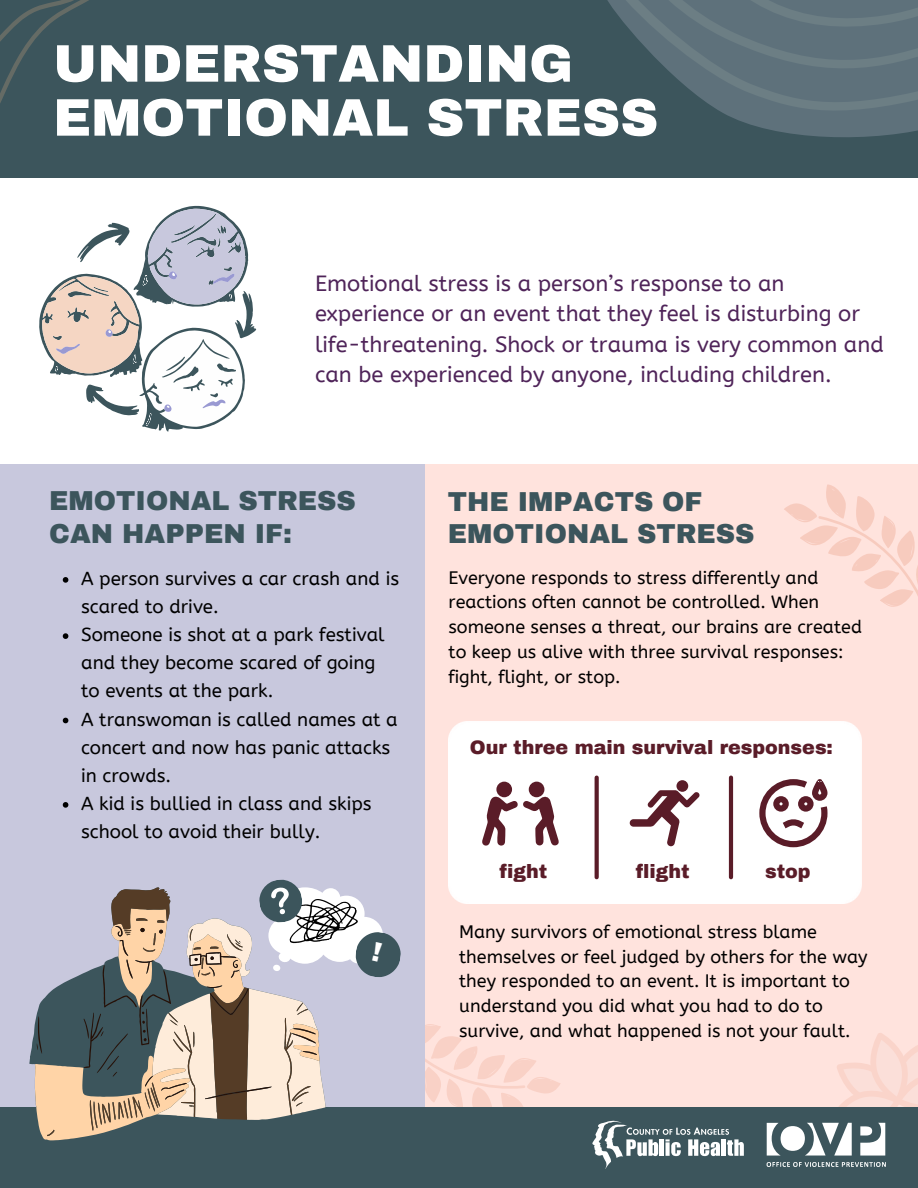
<style>
.page{position:relative;width:918px;height:1188px;background:#fff}
.page>*{position:absolute;margin:0;border:0;box-sizing:border-box;transform-origin:0 0}
.t1{font:900 52.95px/54px "Archivo";color:#fff}
.t2{font:900 26.85px/32.7px "Archivo";color:#3c555c}
.t3{font:21.9px/30.3px "A Bee Zee";color:#4f2459}
.t4{font:900 19.05px "Archivo";color:#5a1c28}
.t5{font:18.75px/28.2px "A Bee Zee";color:#000}
.t6{font:18px/24.8px "A Bee Zee";color:#000}
</style>
<div class="page">
<div style="left:424px;top:464px;width:494px;height:643px;background:#ffe3dd"></div>
<svg style="left:784px;top:484px;width:134px;height:123px"></svg>
<div style="left:0;top:464px;width:425px;height:643px;background:#c8c8dd"></div>
<div style="left:0;top:1107px;width:918px;height:81px;background:#3c555c"></div>
<div style="left:0;top:0;width:918px;height:178px;background:#3c555c"></div>
<svg style="left:35px;top:1018px;width:53px;height:122px"></svg>
<svg style="left:47px;top:889px;width:105px;height:247px"></svg>
<svg style="left:36px;top:926px;width:116px;height:174px;fill:#3c555c"></svg>
<div style="left:449px;top:722px;width:413px;height:181px;background:#fff"></div>
<svg style="left:482px;top:795px;width:77px;height:51px;background:#bca3a8"></svg>
<div style="left:529px;top:782px;width:15px;height:15px;background:#5a1c28;border-radius:50%"></div>
<div style="left:496px;top:782px;width:16px;height:15px;background:#5a1c28;border-radius:50%"></div>
<div style="left:676px;top:780px;width:12px;height:12px;background:#5a1c28;border-radius:50%"></div>
<svg style="left:629px;top:790px;width:70px;height:56px;background:#ccb8bc"></svg>
<svg style="left:759px;top:779px;width:69px;height:68px;background:#c2abaf"></svg>
<svg style="left:595px;top:778px;width:4px;height:99px"></svg>
<hr style="left:729px;top:778px;width:4px;height:99px;background:#5a1c28">
<svg style="left:39px;top:206px;width:217px;height:226px"></svg>
<svg style="left:42px;top:209px;width:204px;height:203px"></svg>
<svg style="left:767px;top:1033px;width:151px;height:123px"></svg>
<svg style="left:767px;top:1162px;width:119px;height:5px"></svg>
<svg style="left:592px;top:1121px;width:152px;height:48px"></svg>
<svg style="left:607px;top:0;width:23px;height:30px"></svg>
<svg style="left:630px;top:0;width:288px;height:137px;fill:#5e717b"></svg>
<svg style="left:0;top:0;width:89px;height:103px"></svg>
<svg style="left:63px;top:577px;width:5px;height:6px"></svg>
<svg style="left:63px;top:633px;width:5px;height:6px"></svg>
<svg style="left:63px;top:718px;width:5px;height:5px"></svg>
<svg style="left:63px;top:802px;width:5px;height:6px"></svg>
<svg style="left:152px;top:877px;width:410px;height:243px"></svg>
<h1 class="t1" style="left:53px;top:37px;width:607px">UNDERSTANDING<br>EMOTIONAL STRESS</h1>
<p class="t3" style="left:315px;top:269px;width:570px">Emotional stress is a person’s response to an experience or an event that they feel is disturbing or life-threatening. Shock or trauma is very common and can be experienced by anyone, including children.</p>
<h2 class="t2" style="left:49px;top:485px;width:308px">EMOTIONAL STRESS<br>CAN HAPPEN IF:</h2>
<h2 class="t2" style="left:448px;top:485px;width:308px">THE IMPACTS OF<br>EMOTIONAL STRESS</h2>
<p class="t6" style="left:449px;top:565px;width:415px">Everyone responds to stress differently and reactions often cannot be controlled. When someone senses a threat, our brains are created to keep us alive with three survival responses: fight, flight, or stop.</p>
<p class="t5" style="left:81px;top:565px;width:320px">A person survives a car crash and is scared to drive.<br>Someone is shot at a park festival and they become scared of going<br>to events at the park.<br>A transwoman is called names at a concert and now has panic attacks in crowds.<br>A kid is bullied in class and skips school to avoid their bully.</p>
<p class="t4" style="left:470px;top:738px;width:365px">Our three main survival responses:</p>
<p class="t4" style="left:500px;top:861px;width:49px">fight</p>
<p class="t4" style="left:636px;top:861px;width:55px">flight</p>
<p class="t4" style="left:765px;top:861px;width:47px">stop</p>
<p class="t6" style="left:459px;top:920px;width:410px">Many survivors of emotional stress blame themselves or feel judged by others for the way they responded to an event. It is important to understand you did what you had to do to survive, and what happened is not your fault.</p>
</div>
